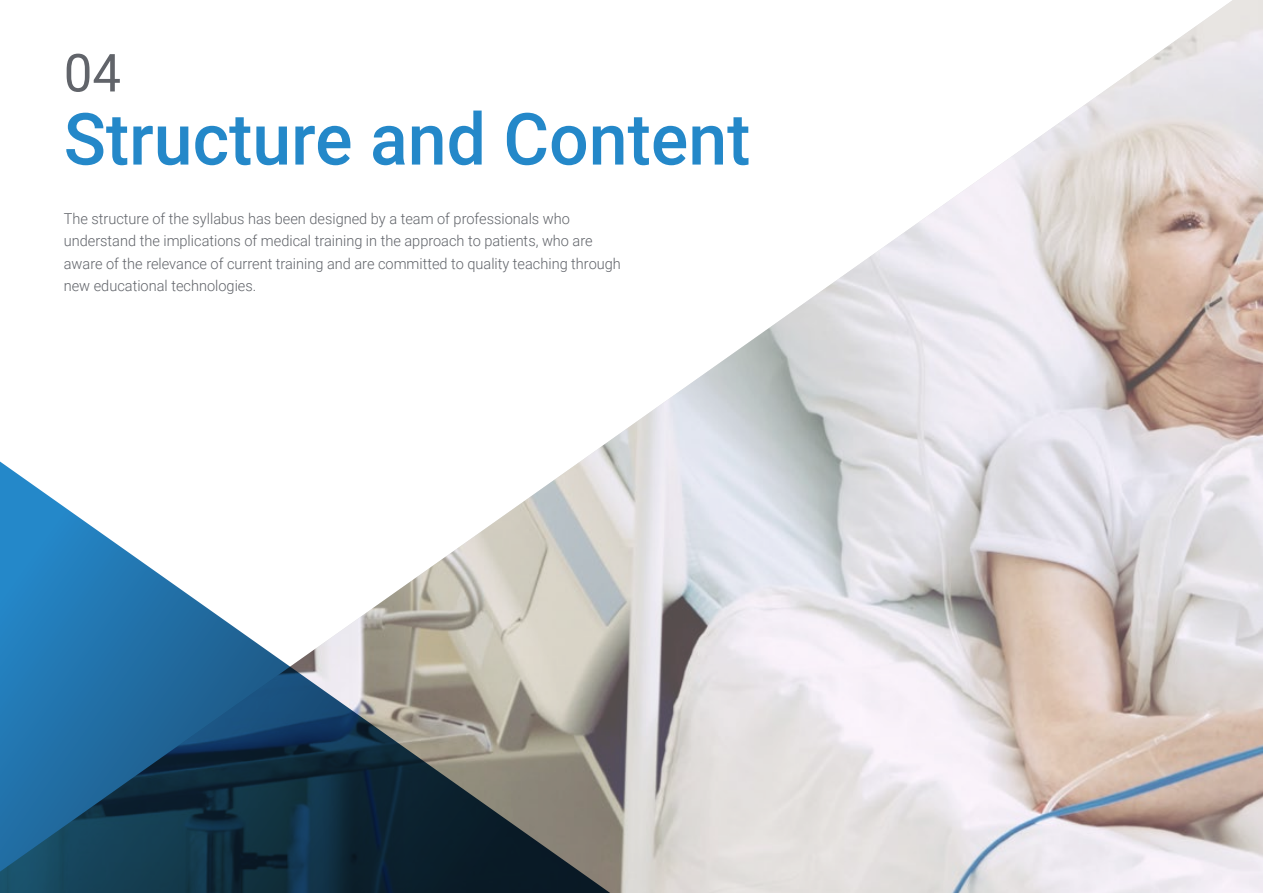
<style>
.page{position:relative;width:1263px;height:893px;background:#fff}
.page>*{position:absolute;margin:0;border:0;box-sizing:border-box;transform-origin:0 0}
.t1{font:500 72px "Roboto";color:#2488c9}
.t2{font:52.5px "Roboto";color:#61646a}
.t3{font:300 15px/22.5px "Roboto";color:#61646a}
</style>
<div class="page">
<img style="left:602px;top:0;width:661px;height:893px">
<svg style="left:0;top:446px;width:640px;height:447px"></svg>
<h2 class="t2" style="left:64px;top:36px;width:59px">04</h2>
<h1 class="t1" style="left:64px;top:89px;width:688px">Structure and Content</h1>
<p class="t3" style="left:64px;top:207px;width:559px">The structure of the syllabus has been designed by a team of professionals who understand the implications of medical training in the approach to patients, who are aware of the relevance of current training and are committed to quality teaching through new educational technologies.</p>
</div>
